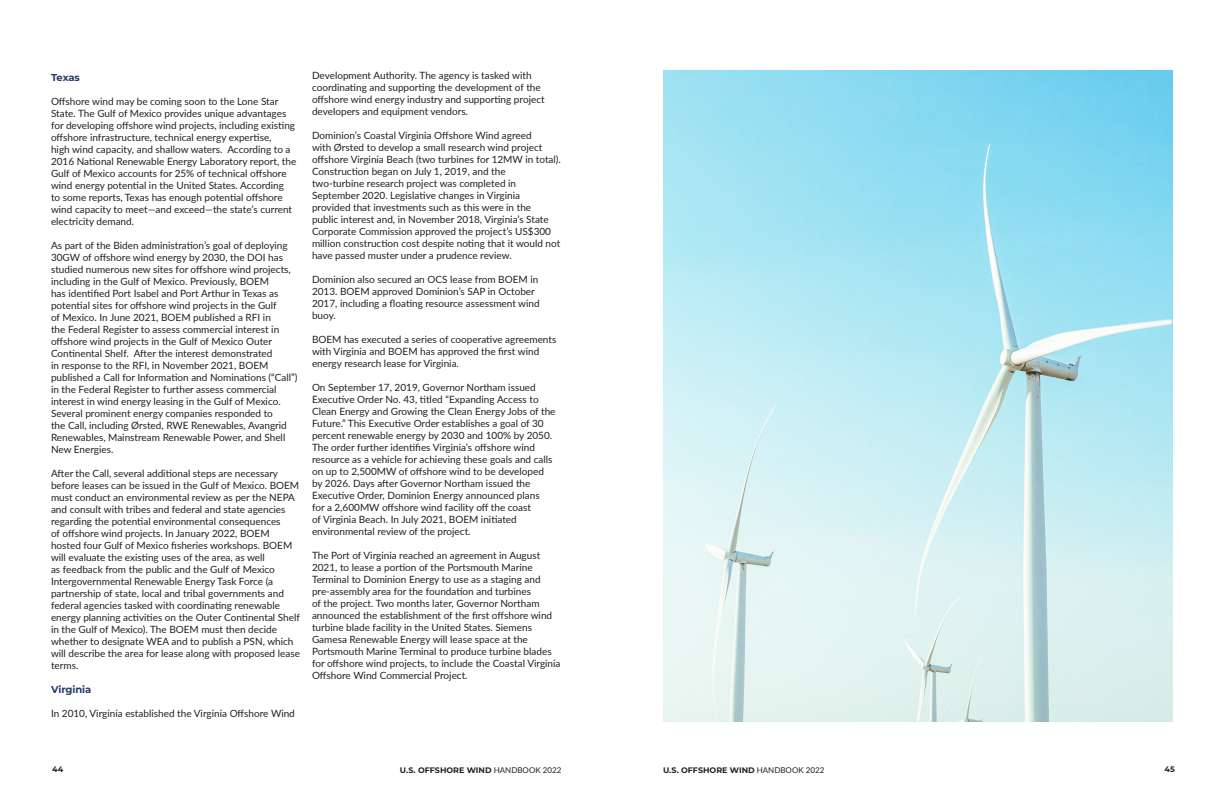
<style>
.page{position:relative;width:1224px;height:792px;background:#fff}
.page>*{position:absolute;margin:0;border:0;box-sizing:border-box;transform-origin:0 0}
.t1{font:10px/12px "Lato";color:#231f20}
.t2{font:700 10px "Montserrat";letter-spacing:-.005em;color:#243966}
.t3{font:700 8px "Montserrat";color:#231f20}
.s1{font-family:"Lato";font-weight:400}
</style>
<div class="page">
<img style="left:663px;top:71px;width:510px;height:650px">
<p class="t2" style="left:51px;top:70px;width:30px">Texas</p>
<p class="t1" style="left:51px;top:94px;width:247px">Offshore wind may be coming soon to the Lone Star State. The Gulf of Mexico provides unique advantages for developing offshore wind projects, including existing offshore infrastructure, technical energy expertise,<br>high wind capacity, and shallow waters. According to a 2016 National Renewable Energy Laboratory report, the Gulf of Mexico accounts for 25% of technical offshore wind energy potential in the United States. According<br>to some reports, Texas has enough potential offshore wind capacity to meet—and exceed—the state’s current electricity demand.</p>
<p class="t1" style="left:51px;top:238px;width:248px">As part of the Biden administration’s goal of deploying 30GW of offshore wind energy by 2030, the DOI has studied numerous new sites for offshore wind projects, including in the Gulf of Mexico. Previously, BOEM<br>has identified Port Isabel and Port Arthur in Texas as potential sites for offshore wind projects in the Gulf<br>of Mexico. In June 2021, BOEM published a RFI in<br>the Federal Register to assess commercial interest in offshore wind projects in the Gulf of Mexico Outer Continental Shelf. After the interest demonstrated<br>in response to the RFI, in November 2021, BOEM published a Call for Information and Nominations (“Call”) in the Federal Register to further assess commercial interest in wind energy leasing in the Gulf of Mexico.<br>Several prominent energy companies responded to<br>the Call, including Ørsted, RWE Renewables, Avangrid Renewables, Mainstream Renewable Power, and Shell New Energies.</p>
<p class="t1" style="left:51px;top:466px;width:250px">After the Call, several additional steps are necessary before leases can be issued in the Gulf of Mexico. BOEM must conduct an environmental review as per the NEPA and consult with tribes and federal and state agencies regarding the potential environmental consequences<br>of offshore wind projects. In January 2022, BOEM hosted four Gulf of Mexico fisheries workshops. BOEM will evaluate the existing uses of the area, as well<br>as feedback from the public and the Gulf of Mexico Intergovernmental Renewable Energy Task Force (a partnership of state, local and tribal governments and federal agencies tasked with coordinating renewable energy planning activities on the Outer Continental Shelf in the Gulf of Mexico). The BOEM must then decide whether to designate WEA and to publish a PSN, which will describe the area for lease along with proposed lease terms.</p>
<p class="t2" style="left:51px;top:682px;width:42px">Virginia</p>
<p class="t1" style="left:51px;top:706px;width:245px">In 2010, Virginia established the Virginia Offshore Wind</p>
<p class="t1" style="left:312px;top:69px;width:234px">Development Authority. The agency is tasked with coordinating and supporting the development of the offshore wind energy industry and supporting project developers and equipment vendors.</p>
<p class="t1" style="left:312px;top:129px;width:250px">Dominion’s Coastal Virginia Offshore Wind agreed<br>with Ørsted to develop a small research wind project offshore Virginia Beach (two turbines for 12MW in total).<br>Construction began on July 1, 2019, and the</p>
<p class="t1" style="left:312px;top:177px;width:250px">two-turbine research project was completed in September 2020. Legislative changes in Virginia provided that investments such as this were in the<br>public interest and, in November 2018, Virginia’s State Corporate Commission approved the project’s US$300 million construction cost despite noting that it would not have passed muster under a prudence review.</p>
<p class="t1" style="left:312px;top:273px;width:229px">Dominion also secured an OCS lease from BOEM in 2013. BOEM approved Dominion’s SAP in October 2017, including a floating resource assessment wind buoy.</p>
<p class="t1" style="left:312px;top:333px;width:246px">BOEM has executed a series of cooperative agreements with Virginia and BOEM has approved the first wind energy research lease for Virginia.</p>
<p class="t1" style="left:312px;top:381px;width:245px">On September 17, 2019, Governor Northam issued Executive Order No. 43, titled “Expanding Access to Clean Energy and Growing the Clean Energy Jobs of the Future.” This Executive Order establishes a goal of 30 percent renewable energy by 2030 and 100% by 2050.<br>The order further identifies Virginia’s offshore wind resource as a vehicle for achieving these goals and calls on up to 2,500MW of offshore wind to be developed by 2026. Days after Governor Northam issued the Executive Order, Dominion Energy announced plans<br>for a 2,600MW offshore wind facility off the coast<br>of Virginia Beach. In July 2021, BOEM initiated environmental review of the project.</p>
<p class="t1" style="left:312px;top:549px;width:250px">The Port of Virginia reached an agreement in August 2021, to lease a portion of the Portsmouth Marine Terminal to Dominion Energy to use as a staging and pre-assembly area for the foundation and turbines<br>of the project. Two months later, Governor Northam announced the establishment of the first offshore wind turbine blade facility in the United States. Siemens Gamesa Renewable Energy will lease space at the Portsmouth Marine Terminal to produce turbine blades for offshore wind projects, to include the Coastal Virginia Offshore Wind Commercial Project.</p>
<p class="t3" style="left:52px;top:764px;width:13px">44</p>
<p class="t3" style="left:400px;top:764px;width:163px">U.S. OFFSHORE WIND <span class="s1">HANDBOOK 2022</span></p>
<p class="t3" style="left:663px;top:764px;width:163px">U.S. OFFSHORE WIND <span class="s1">HANDBOOK 2022</span></p>
<p class="t3" style="left:1165px;top:764px;width:12px">45</p>
</div>
